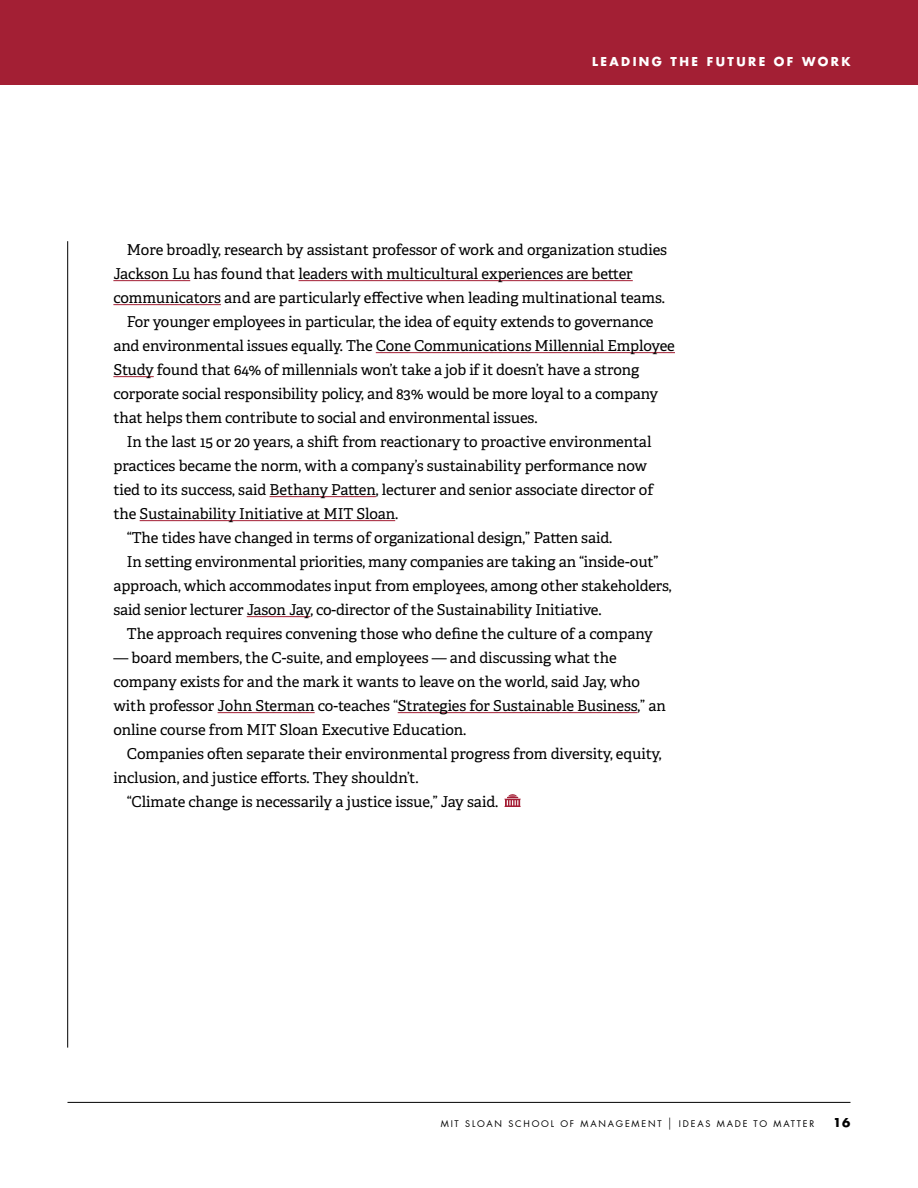
<style>
.page{position:relative;width:918px;height:1188px;background:#fff}
.page>*{position:absolute;margin:0;border:0;box-sizing:border-box;transform-origin:0 0}
.t1{font:15px/24px "Adelle PE";letter-spacing:-.01em;color:#000}
.t2{font:700 12px "Futura LT Pro";letter-spacing:.2em;color:#fff}
.t3{font:700 12px "Futura LT Pro";color:#000}
.t4{font:9px "Futura LT Pro";letter-spacing:.2em;color:#000}
.s1{font-weight:300;font-stretch:condensed;font-size:12px}
</style>
<div class="page">
<hr style="left:68px;top:1102px;width:782px;height:1px;background:#000">
<hr style="left:67px;top:241px;width:1px;height:807px;background:#000">
<div style="left:0;top:0;width:918px;height:85px;background:#a31f34"></div>
<hr style="left:113px;top:280px;width:77px;height:1px;background:#a31f34">
<hr style="left:299px;top:280px;width:334px;height:1px;background:#a31f34">
<hr style="left:113px;top:304px;width:108px;height:1px;background:#a31f34">
<hr style="left:376px;top:352px;width:299px;height:1px;background:#a31f34">
<hr style="left:113px;top:376px;width:41px;height:1px;background:#a31f34">
<hr style="left:270px;top:496px;width:106px;height:1px;background:#a31f34">
<hr style="left:140px;top:520px;width:255px;height:1px;background:#a31f34">
<hr style="left:247px;top:616px;width:63px;height:1px;background:#a31f34">
<hr style="left:218px;top:712px;width:97px;height:1px;background:#a31f34">
<hr style="left:398px;top:712px;width:240px;height:1px;background:#a31f34">
<svg style="left:504px;top:794px;width:17px;height:13px"></svg>
<p class="t2" style="left:592px;top:52px;width:260px">LEADING THE FUTURE OF WORK</p>
<p class="t1" style="left:127px;top:237px;width:542px">More broadly, research by assistant professor of work and organization studies</p>
<p class="t1" style="left:113px;top:261px;width:521px">Jackson Lu has found that leaders with multicultural experiences are better</p>
<p class="t1" style="left:113px;top:285px;width:553px">communicators and are particularly effective when leading multinational teams.</p>
<p class="t1" style="left:127px;top:309px;width:528px">For younger employees in particular, the idea of equity extends to governance</p>
<p class="t1" style="left:113px;top:333px;width:563px">and environmental issues equally. The Cone Communications Millennial Employee</p>
<p class="t1" style="left:113px;top:357px;width:527px">Study found that 64% of millennials won’t take a job if it doesn’t have a strong</p>
<p class="t1" style="left:113px;top:381px;width:546px">corporate social responsibility policy, and 83% would be more loyal to a company</p>
<p class="t1" style="left:113px;top:405px;width:426px">that helps them contribute to social and environmental issues.</p>
<p class="t1" style="left:127px;top:429px;width:526px">In the last 15 or 20 years, a shift from reactionary to proactive environmental</p>
<p class="t1" style="left:113px;top:453px;width:535px">practices became the norm, with a company’s sustainability performance now</p>
<p class="t1" style="left:113px;top:477px;width:542px">tied to its success, said Bethany Patten, lecturer and senior associate director of</p>
<p class="t1" style="left:113px;top:501px;width:287px">the Sustainability Initiative at MIT Sloan.</p>
<p class="t1" style="left:127px;top:525px;width:487px">“The tides have changed in terms of organizational design,” Patten said.</p>
<p class="t1" style="left:127px;top:549px;width:533px">In setting environmental priorities, many companies are taking an “inside-out”</p>
<p class="t1" style="left:113px;top:573px;width:560px">approach, which accommodates input from employees, among other stakeholders,</p>
<p class="t1" style="left:113px;top:597px;width:490px">said senior lecturer Jason Jay, co-director of the Sustainability Initiative.</p>
<p class="t1" style="left:127px;top:621px;width:528px">The approach requires convening those who define the culture of a company</p>
<p class="t1" style="left:113px;top:645px;width:554px">— board members, the C-suite, and employees — and discussing what the company exists for and the mark it wants to leave on the world, said Jay, who with professor John Sterman co-teaches “Strategies for Sustainable Business,” an online course from MIT Sloan Executive Education.</p>
<p class="t1" style="left:127px;top:741px;width:536px">Companies often separate their environmental progress from diversity, equity,</p>
<p class="t1" style="left:113px;top:765px;width:307px">inclusion, and justice efforts. They shouldn’t.</p>
<p class="t1" style="left:127px;top:789px;width:373px">“Climate change is necessarily a justice issue,” Jay said.</p>
<p class="t4" style="left:441px;top:1117px;width:375px">MIT SLOAN SCHOOL OF MANAGEMENT <span class="s1">|</span> IDEAS MADE TO MATTER</p>
<p class="t3" style="left:833px;top:1113px;width:19px">16</p>
</div>
